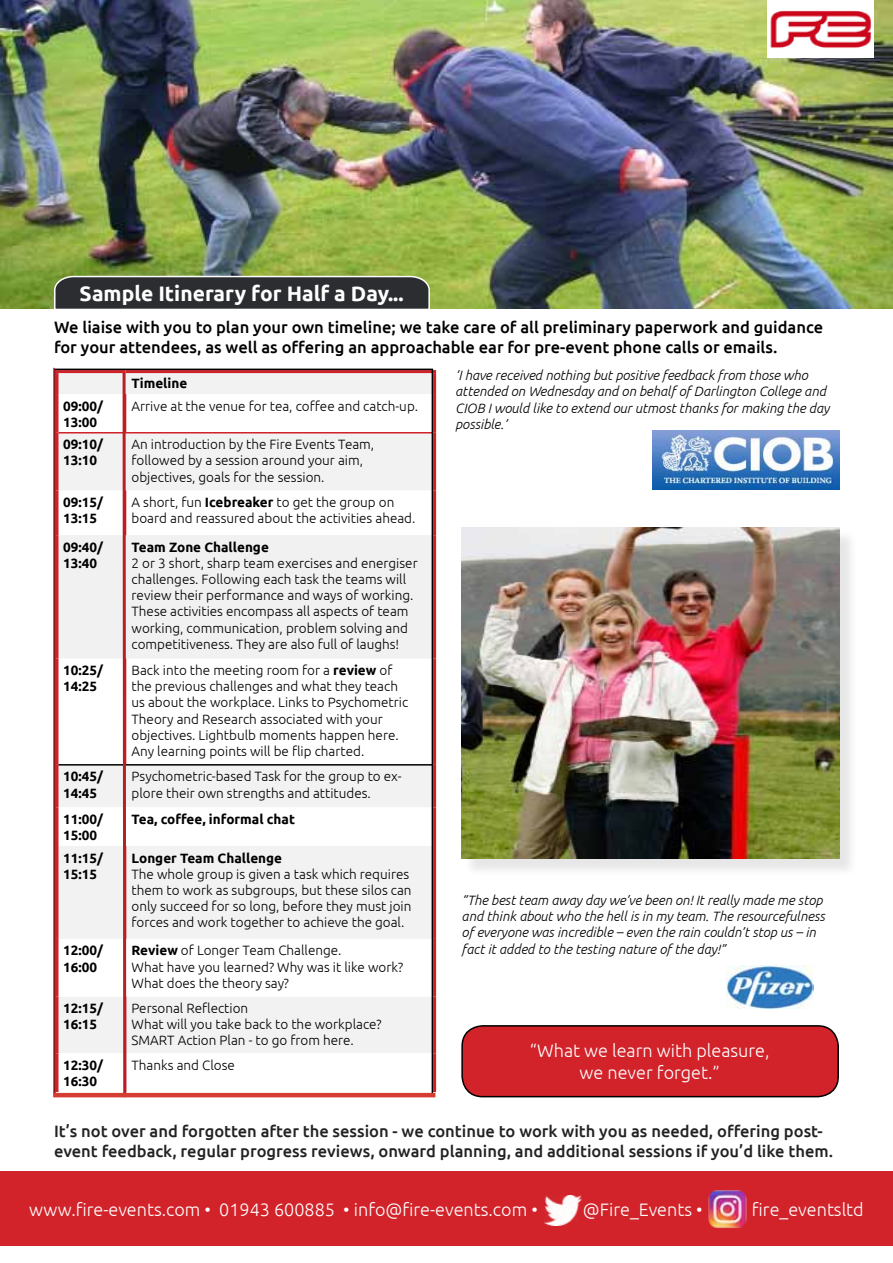
<style>
.page{position:relative;width:893px;height:1263px;background:#fff}
.page>*{position:absolute;margin:0;border:0;box-sizing:border-box;transform-origin:0 0}
.t1{font:700 21px "Ubuntu";color:#fff}
.t2{font:300 18px/21.6px "Ubuntu";color:#fff;text-align:center}
.t3{font:500 16.5px/19.8px "Ubuntu";color:#222223}
.t4{font:500 16.5px/19.8px "Ubuntu";color:#000}
.t5{font:300 13.5px/16.2px "Ubuntu";color:#000}
.t6{font:italic 300 13.5px/16.2px "Ubuntu";color:#000}
.t7{font:700 13.5px/16.2px "Ubuntu";color:#000}
.s1{font-weight:700}
</style>
<div class="page">
<div style="left:0;top:1172px;width:893px;height:74px;background:#d2232a"></div>
<img style="left:0;top:0;width:893px;height:309px">
<svg style="left:53px;top:275px;width:378px;height:34px;background:#3a3d3c"></svg>
<div style="left:462px;top:1026px;width:376px;height:71px;background:#d2232a;border-radius:21px"></div>
<div style="left:461px;top:1025px;width:378px;height:72px;border:2px solid #000;border-radius:21px"></div>
<div style="left:464px;top:529px;width:394px;height:348px;background:#000;opacity:.1"></div>
<img style="left:461px;top:527px;width:378px;height:331px">
<img style="left:727px;top:966px;width:87px;height:42px">
<img style="left:652px;top:430px;width:187px;height:60px">
<div style="left:58px;top:373px;width:372px;height:21px;background:#f2f2f2"></div>
<svg style="left:58px;top:394px;width:372px;height:698px"></svg>
<div style="left:58px;top:535px;width:372px;height:123px;background:#f1f1f2"></div>
<hr style="left:126px;top:370px;width:310px;height:3px;background:#ce2128">
<hr style="left:433px;top:373px;width:3px;height:21px;background:#ce2128">
<hr style="left:56px;top:373px;width:2px;height:21px;background:#ce2128">
<hr style="left:56px;top:370px;width:70px;height:3px;background:#ce2128">
<hr style="left:56px;top:394px;width:2px;height:39px;background:#ce2128">
<hr style="left:433px;top:394px;width:3px;height:39px;background:#ce2128">
<hr style="left:56px;top:490px;width:2px;height:45px;background:#ce2128">
<hr style="left:433px;top:490px;width:3px;height:45px;background:#ce2128">
<hr style="left:56px;top:433px;width:2px;height:57px;background:#ce2128">
<hr style="left:58px;top:432px;width:68px;height:1px;background:#d2232a">
<hr style="left:126px;top:432px;width:307px;height:1px;background:#d2232a">
<hr style="left:433px;top:433px;width:3px;height:57px;background:#ce2128">
<hr style="left:56px;top:535px;width:2px;height:123px;background:#ce2128">
<hr style="left:433px;top:535px;width:3px;height:123px;background:#ce2128">
<hr style="left:56px;top:658px;width:2px;height:107px;background:#ce2128">
<hr style="left:433px;top:658px;width:3px;height:107px;background:#ce2128">
<hr style="left:56px;top:765px;width:2px;height:42px;background:#ce2128">
<hr style="left:58px;top:764px;width:68px;height:1px;background:#000">
<hr style="left:126px;top:764px;width:307px;height:1px;background:#000">
<hr style="left:433px;top:765px;width:3px;height:42px;background:#ce2128">
<hr style="left:56px;top:807px;width:2px;height:39px;background:#ce2128">
<hr style="left:433px;top:807px;width:3px;height:39px;background:#ce2128">
<hr style="left:56px;top:846px;width:2px;height:93px;background:#ce2128">
<hr style="left:433px;top:846px;width:3px;height:93px;background:#ce2128">
<hr style="left:56px;top:939px;width:2px;height:57px;background:#ce2128">
<hr style="left:433px;top:939px;width:3px;height:57px;background:#ce2128">
<hr style="left:56px;top:996px;width:2px;height:57px;background:#ce2128">
<hr style="left:433px;top:996px;width:3px;height:57px;background:#ce2128">
<hr style="left:56px;top:1053px;width:2px;height:39px;background:#ce2128">
<hr style="left:433px;top:1053px;width:3px;height:39px;background:#ce2128">
<img style="left:767px;top:0;width:107px;height:58px">
<svg style="left:121px;top:370px;width:7px;height:728px"></svg>
<hr style="left:53px;top:368px;width:2px;height:729px;background:#b82025">
<hr style="left:54px;top:1093px;width:381px;height:4px;background:#d53c32">
<img style="left:544px;top:1195px;width:37px;height:30px">
<img style="left:708px;top:1190px;width:39px;height:38px">
<h1 class="t1" style="left:80px;top:281px;width:325px">Sample Itinerary for Half a Day...</h1>
<p class="t4" style="left:54px;top:317px;width:771px">We liaise with you to plan your own timeline; we take care of all preliminary paperwork and guidance for your attendees, as well as offering an approachable ear for pre-event phone calls or emails.</p>
<p class="t7" style="left:132px;top:375px;width:57px">Timeline</p>
<p class="t7" style="left:63px;top:397px;width:41px">09:00/<br>13:00</p>
<p class="t5" style="left:132px;top:397px;width:288px">Arrive at the venue for tea, coffee and catch-up.</p>
<p class="t7" style="left:63px;top:436px;width:41px">09:10/<br>13:10</p>
<p class="t5" style="left:132px;top:436px;width:244px">An introduction by the Fire Events Team, followed by a session around your aim, objectives, goals for the session.</p>
<p class="t7" style="left:63px;top:494px;width:41px">09:15/<br>13:15</p>
<p class="t5" style="left:132px;top:494px;width:285px">A short, fun <span class="s1">Icebreaker</span> to get the group on board and reassured about the activities ahead.</p>
<p class="t7" style="left:63px;top:539px;width:41px">09:40/<br>13:40</p>
<p class="t7" style="left:132px;top:539px;width:139px">Team Zone Challenge</p>
<p class="t5" style="left:132px;top:555px;width:288px">2 or 3 short, sharp team exercises and energiser challenges. Following each task the teams will review their performance and ways of working.<br>These activities encompass all aspects of team working, communication, problem solving and competitiveness. They are also full of laughs!</p>
<p class="t7" style="left:63px;top:662px;width:41px">10:25/<br>14:25</p>
<p class="t5" style="left:132px;top:662px;width:278px">Back into the meeting room for a <span class="s1">review</span> of the previous challenges and what they teach us about the workplace. Links to Psychometric Theory and Research associated with your objectives. Lightbulb moments happen here.<br>Any learning points will be flip charted.</p>
<p class="t7" style="left:63px;top:768px;width:41px">10:45/<br>14:45</p>
<p class="t5" style="left:132px;top:768px;width:272px">Psychometric-based Task for the group to ex&shy;plore their own strengths and attitudes.</p>
<p class="t7" style="left:63px;top:811px;width:41px">11:00/<br>15:00</p>
<p class="t7" style="left:132px;top:811px;width:165px">Tea, coffee, informal chat</p>
<p class="t7" style="left:63px;top:849px;width:41px">11:15/<br>15:15</p>
<p class="t7" style="left:132px;top:849px;width:152px">Longer Team Challenge</p>
<p class="t5" style="left:132px;top:865px;width:282px">The whole group is given a task which requires them to work as subgroups, but these silos can only succeed for so long, before they must join forces and work together to achieve the goal.</p>
<p class="t7" style="left:63px;top:942px;width:41px">12:00/<br>16:00</p>
<p class="t5" style="left:132px;top:942px;width:273px"><span class="s1">Review</span> of Longer Team Challenge.<br>What have you learned? Why was it like work?<br>What does the theory say?</p>
<p class="t7" style="left:63px;top:1000px;width:41px">12:15/<br>16:15</p>
<p class="t5" style="left:132px;top:1000px;width:251px">Personal Reflection<br>What will you take back to the workplace?<br>SMART Action Plan - to go from here.</p>
<p class="t7" style="left:63px;top:1057px;width:41px">12:30/<br>16:30</p>
<p class="t5" style="left:132px;top:1056px;width:105px">Thanks and Close</p>
<p class="t6" style="left:455px;top:367px;width:375px">‘I have received nothing but positive feedback from those who attended on Wednesday and on behalf of Darlington College and CIOB I would like to extend our utmost thanks for making the day possible.’</p>
<p class="t6" style="left:462px;top:892px;width:365px">“The best team away day we’ve been on! It really made me stop and think about who the hell is in my team. The resourcefulness of everyone was incredible – even the rain couldn’t stop us – in fact it added to the testing nature of the day!”</p>
<h2 class="t2" style="left:530px;top:1040px;width:241px">“What we learn with pleasure, we never forget.”</h2>
<p class="t3" style="left:54px;top:1120px;width:781px">It’s not over and forgotten after the session - we continue to work with you as needed, offering post&shy;event feedback, regular progress reviews, onward planning, and additional sessions if you’d like them.</p>
<h2 class="t2" style="left:29px;top:1198px;width:510px">www.fire-events.com • 01943 600885 • info@fire-events.com •</h2>
<h2 class="t2" style="left:583px;top:1198px;width:121px">@Fire_Events •</h2>
<h2 class="t2" style="left:752px;top:1198px;width:113px">fire_eventsltd</h2>
</div>
